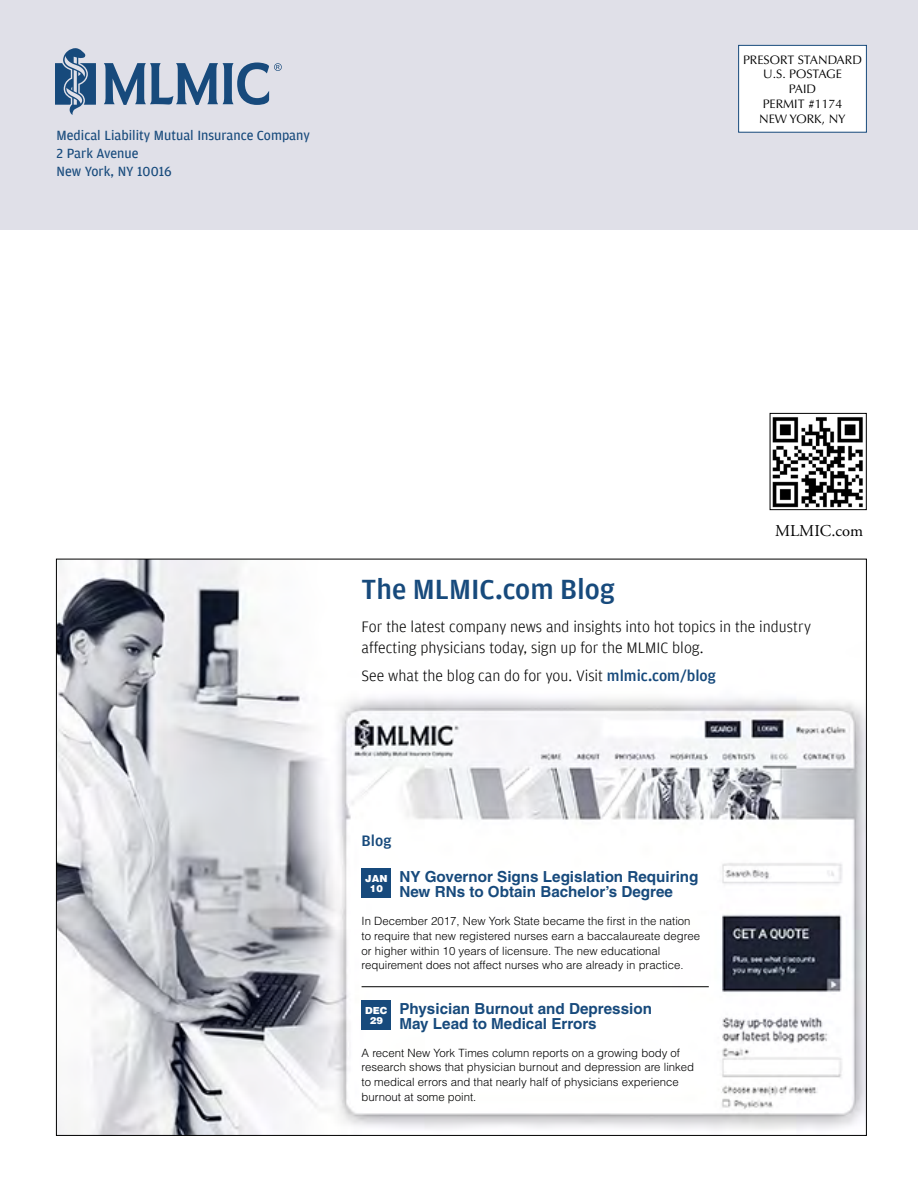
<style>
.page{position:relative;width:918px;height:1188px;background:#fff}
.page>*{position:absolute;margin:0;border:0;box-sizing:border-box;transform-origin:0 0}
.t1{font:500 29.25px "Amplitude";color:#174a7c}
.t2{font:16.5px "Adobe Garamond";color:#000}
.t3{font:300 15.9px/21px "Amplitude";color:#000}
.t4{font:500 15.9px "Amplitude";color:#174a7c}
.t5{font:700 15.15px/15px "Helvetica";color:#174a7c}
.t6{font:14.1px/18px "Amplitude";color:#174a7c}
.t7{font:12.3px/14.9px "Optima";color:#000;text-align:center}
.t8{font:300 11.4px/14.7px "Helvetica";color:#000}
.t9{font:900 9.75px/9.8px "Helvetica";color:#fff;text-align:center}
.s1{font-weight:500;color:#174a7c}
</style>
<div class="page">
<div style="left:0;top:0;width:918px;height:230px;background:#e0e0e8"></div>
<div style="left:739px;top:45px;width:127px;height:87px;background:#fff"></div>
<div style="left:738px;top:45px;width:129px;height:88px;border:1px solid #174a7c"></div>
<img style="left:772px;top:417px;width:91px;height:91px">
<div style="left:770px;top:413px;width:97px;height:97px;border:1px solid #000"></div>
<svg style="left:55px;top:48px;width:41px;height:67px"></svg>
<svg style="left:104px;top:63px;width:178px;height:42px"></svg>
<img style="left:58px;top:561px;width:807px;height:573px">
<div style="left:362px;top:869px;width:29px;height:29px;background:#174a7c"></div>
<div style="left:362px;top:1000px;width:29px;height:30px;background:#174a7c"></div>
<hr style="left:362px;top:986px;width:347px;height:1px;background:#000">
<p class="t6" style="left:57px;top:126px;width:255px">Medical Liability Mutual Insurance Company<br>2 Park Avenue<br>New York, NY 10016</p>
<p class="t7" style="left:743px;top:52px;width:120px">PRESORT STANDARD<br>U.S. POSTAGE<br>PAID<br>PERMIT #1174<br>NEW YORK, NY</p>
<h2 class="t2" style="left:775px;top:522px;width:90px">MLMIC.com</h2>
<h1 class="t1" style="left:362px;top:573px;width:255px">The MLMIC.com Blog</h1>
<h3 class="t3" style="left:362px;top:616px;width:451px">For the latest company news and insights into hot topics in the industry affecting physicians today, sign up for the MLMIC blog.</h3>
<h3 class="t3" style="left:362px;top:665px;width:356px">See what the blog can do for you. Visit <span class="s1">mlmic.com/blog</span></h3>
<h3 class="t4" style="left:362px;top:832px;width:31px">Blog</h3>
<h3 class="t5" style="left:399px;top:869px;width:301px">NY Governor Signs Legislation Requiring<br>New RNs to Obtain Bachelor’s Degree</h3>
<p class="t8" style="left:362px;top:914px;width:340px">In December 2017, New York State became the first in the nation to require that new registered nurses earn a baccalaureate degree or higher within 10 years of licensure. The new educational requirement does not affect nurses who are already in practice.</p>
<h3 class="t5" style="left:399px;top:1001px;width:254px">Physician Burnout and Depression<br>May Lead to Medical Errors</h3>
<p class="t8" style="left:362px;top:1045px;width:334px">A recent New York Times column reports on a growing body of research shows that physician burnout and depression are linked to medical errors and that nearly half of physicians experience burnout at some point.</p>
<p class="t9" style="left:365px;top:874px;width:24px">JAN<br>10</p>
<p class="t9" style="left:365px;top:1006px;width:24px">DEC<br>29</p>
</div>
